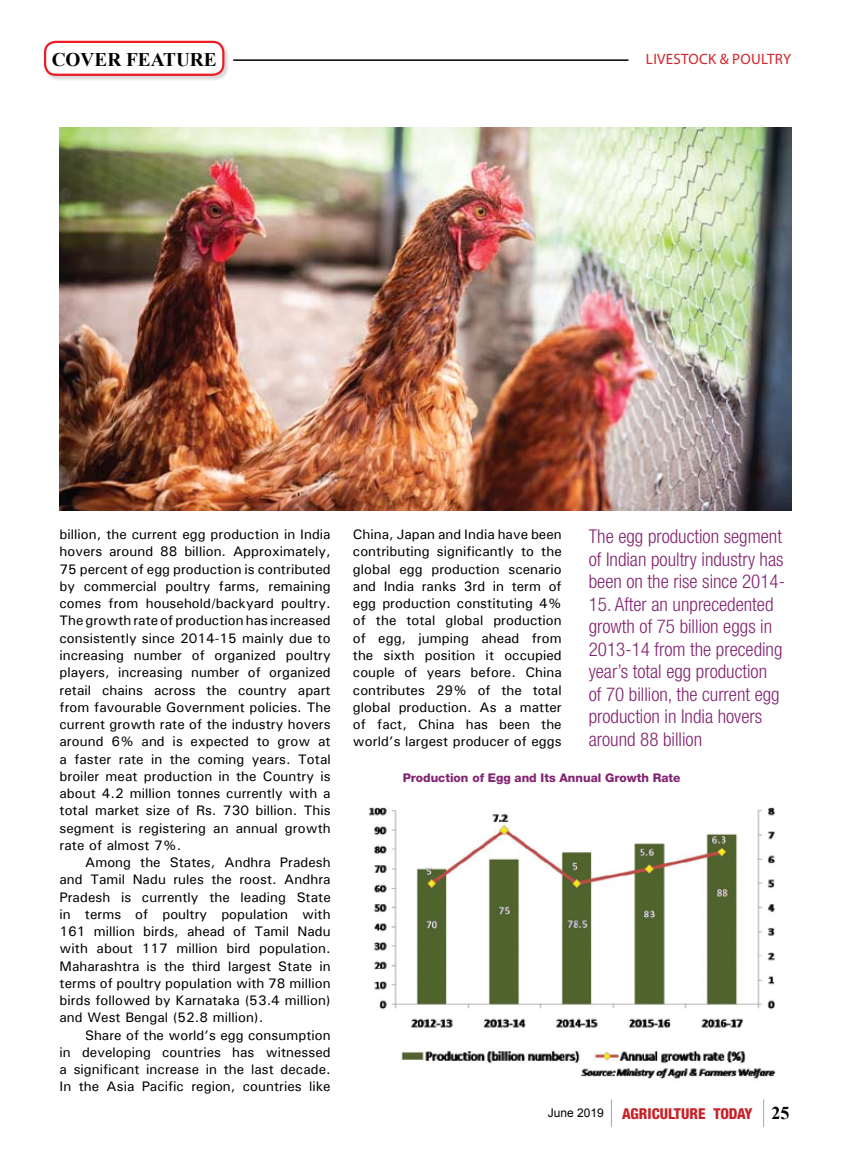
<style>
.page{position:relative;width:851px;height:1170px;background:#fff}
.page>*{position:absolute;margin:0;border:0;box-sizing:border-box;transform-origin:0 0}
.t1{font:700 19.2px "Times New Roman";color:#000}
.t2{font:300 condensed 19.05px/22.5px "Helvetica Neue LT Std";color:#832471}
.t3{font:800 condensed 15px "Helvetica Neue LT Std";color:#c72127}
.t4{font:15px "Myriad Pro";letter-spacing:.02em;color:#d2232a}
.t5{font:500 13.8px/17.2px "Univers";letter-spacing:.005em;color:#000;text-align:justify}
.t6{font:800 12px "Helvetica Neue LT Std";color:#832471}
.s1{font-family:"Arial";font-weight:400;font-stretch:normal;font-size:12px;color:#000}
.s2{font-family:"Times New Roman";font-weight:700;font-stretch:normal;font-size:18px;color:#000}
</style>
<div class="page">
<svg style="left:763px;top:1099px;width:1px;height:27px"></svg>
<svg style="left:611px;top:1099px;width:1px;height:27px"></svg>
<img style="left:60px;top:128px;width:731px;height:383px">
<img style="left:368px;top:807px;width:408px;height:272px">
<div style="left:44px;top:41px;width:192px;height:46px;background:#000;opacity:.15"></div>
<div style="left:45px;top:42px;width:178px;height:33px;background:#fff;border-radius:11px"></div>
<div style="left:44px;top:41px;width:180px;height:35px;border:2px solid #ed1c24;border-radius:11px"></div>
<hr style="left:233px;top:59px;width:395px;height:2px;background:#000">
<h1 class="t1" style="left:52px;top:47px;width:165px">COVER FEATURE</h1>
<p class="t4" style="left:646px;top:50px;width:147px">LIVESTOCK &amp; POULTRY</p>
<p class="t5" style="left:60px;top:525px;width:272px">billion, the current egg production in India hovers around 88 billion. Approximately, 75 percent of egg production is contributed by commercial poultry farms, remaining comes from household/backyard poultry.<br>The growth rate of production has increased consistently since 2014-15 mainly due to increasing number of organized poultry players, increasing number of organized retail chains across the country apart from favourable Government policies. The current growth rate of the industry hovers around 6% and is expected to grow at a faster rate in the coming years. Total broiler meat production in the Country is about 4.2 million tonnes currently with a total market size of Rs. 730 billion. This segment is registering an annual growth rate of almost 7%.</p>
<p class="t5" style="left:60px;top:853px;width:272px;text-indent:26px">Among the States, Andhra Pradesh and Tamil Nadu rules the roost. Andhra Pradesh is currently the leading State in terms of poultry population with 161 million birds, ahead of Tamil Nadu with about 117 million bird population.<br>Maharashtra is the third largest State in terms of poultry population with 78 million birds followed by Karnataka (53.4 million) and West Bengal (52.8 million).</p>
<p class="t5" style="left:60px;top:1025px;width:272px;text-indent:26px">Share of the world’s egg consumption in developing countries has witnessed a significant increase in the last decade.<br>In the Asia Pacific region, countries like</p>
<p class="t5" style="left:353px;top:525px;width:210px">China, Japan and India have been contributing significantly to the global egg production scenario and India ranks 3rd in term of egg production constituting 4% of the total global production of egg, jumping ahead from the sixth position it occupied couple of years before. China contributes 29% of the total global production. As a matter of fact, China has been the world’s largest producer of eggs</p>
<h2 class="t2" style="left:588px;top:525px;width:198px">The egg production segment of Indian poultry industry has been on the rise since 2014-</h2>
<h2 class="t2" style="left:588px;top:592px;width:195px">15. After an unprecedented growth of 75 billion eggs in<br>2013-14 from the preceding year’s total egg production of 70 billion, the current egg production in India hovers around 88 billion</h2>
<p class="t6" style="left:402px;top:770px;width:279px">Production of Egg and Its Annual Growth Rate</p>
<p class="t3" style="left:547px;top:1104px;width:243px"><span class="s1">June 2019</span> AGRICULTURE TODAY <span class="s2">25</span></p>
</div>
